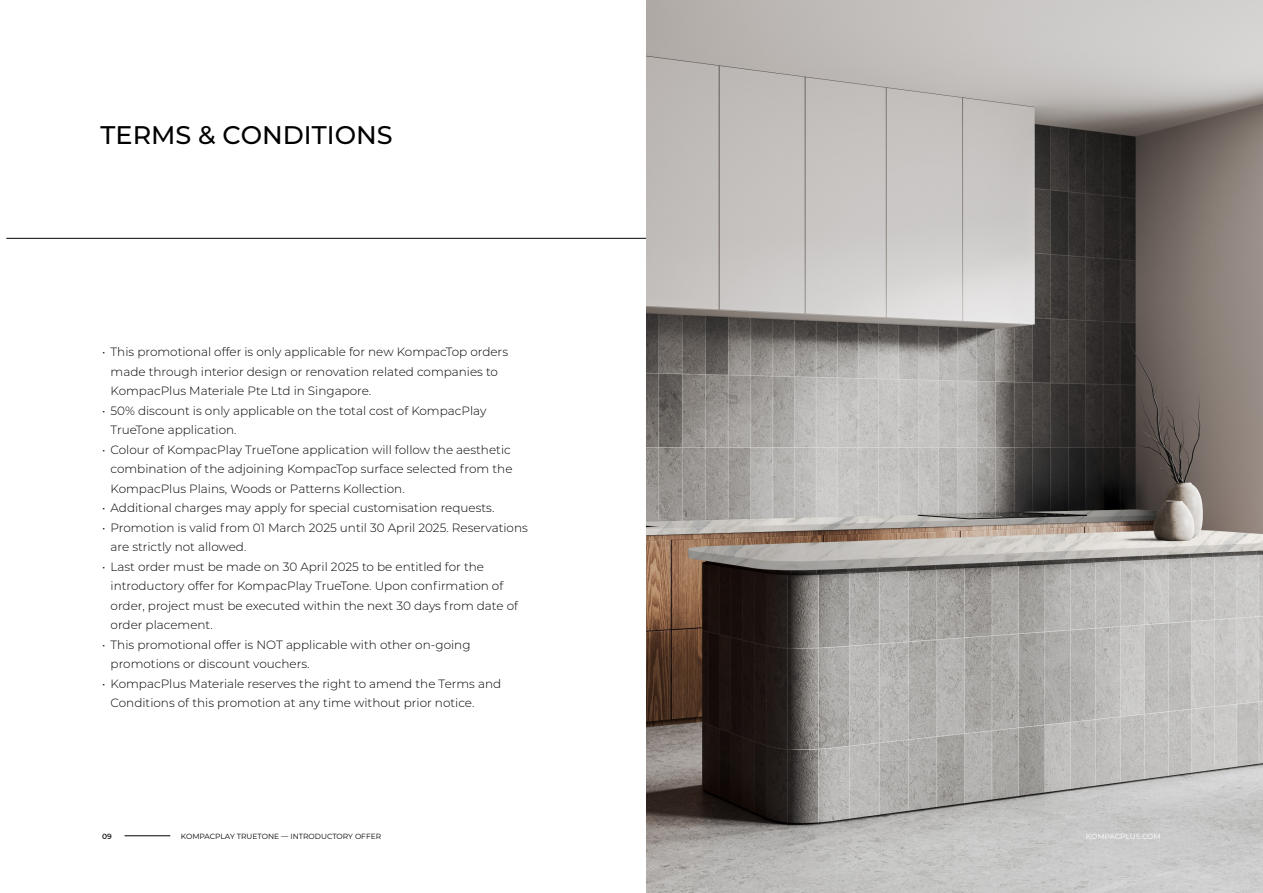
<style>
.page{position:relative;width:1263px;height:893px;background:#fff}
.page>*{position:absolute;margin:0;border:0;box-sizing:border-box;transform-origin:0 0}
.t1{font:500 25.5px "Montserrat";color:#000001}
.t2{font:300 12px/19.5px "Montserrat";color:#000001}
.t3{font:7.5px "Montserrat";color:#000}
.t4{font:7.5px "Montserrat";letter-spacing:-.01em;color:#fff}
.t5{font:600 7.5px "Montserrat";color:#231f20}
</style>
<div class="page">
<hr style="left:6px;top:238px;width:779px;height:1px;background:#000001">
<img style="left:646px;top:0;width:617px;height:893px">
<hr style="left:125px;top:835px;width:45px;height:1px;background:#000">
<p class="t1" style="left:101px;top:117px;width:293px">TERMS &amp; CONDITIONS</p>
<p class="t2" style="left:111px;top:342px;width:399px;text-indent:-9px">• This promotional offer is only applicable for new KompacTop orders made through interior design or renovation related companies to<br>KompacPlus Materiale Pte Ltd in Singapore.</p>
<p class="t2" style="left:111px;top:400px;width:377px;text-indent:-9px">• 50% discount is only applicable on the total cost of KompacPlay<br>TrueTone application.</p>
<p class="t2" style="left:111px;top:439px;width:403px;text-indent:-9px">• Colour of KompacPlay TrueTone application will follow the aesthetic combination of the adjoining KompacTop surface selected from the<br>KompacPlus Plains, Woods or Patterns Kollection.</p>
<p class="t2" style="left:102px;top:498px;width:394px">• Additional charges may apply for special customisation requests.</p>
<p class="t2" style="left:111px;top:517px;width:419px;text-indent:-9px">• Promotion is valid from 01 March 2025 until 30 April 2025. Reservations are strictly not allowed.</p>
<p class="t2" style="left:111px;top:556px;width:409px;text-indent:-9px">• Last order must be made on 30 April 2025 to be entitled for the introductory offer for KompacPlay TrueTone. Upon confirmation of order, project must be executed within the next 30 days from date of order placement.</p>
<p class="t2" style="left:111px;top:634px;width:361px;text-indent:-9px">• This promotional offer is NOT applicable with other on-going promotions or discount vouchers.</p>
<p class="t2" style="left:111px;top:673px;width:392px;text-indent:-9px">• KompacPlus Materiale reserves the right to amend the Terms and<br>Conditions of this promotion at any time without prior notice.</p>
<p class="t5" style="left:102px;top:831px;width:11px">09</p>
<p class="t3" style="left:181px;top:831px;width:202px">KOMPACPLAY TRUETONE –– INTRODUCTORY OFFER</p>
<p class="t4" style="left:1086px;top:831px;width:76px">KOMPACPLUS.COM</p>
</div>
